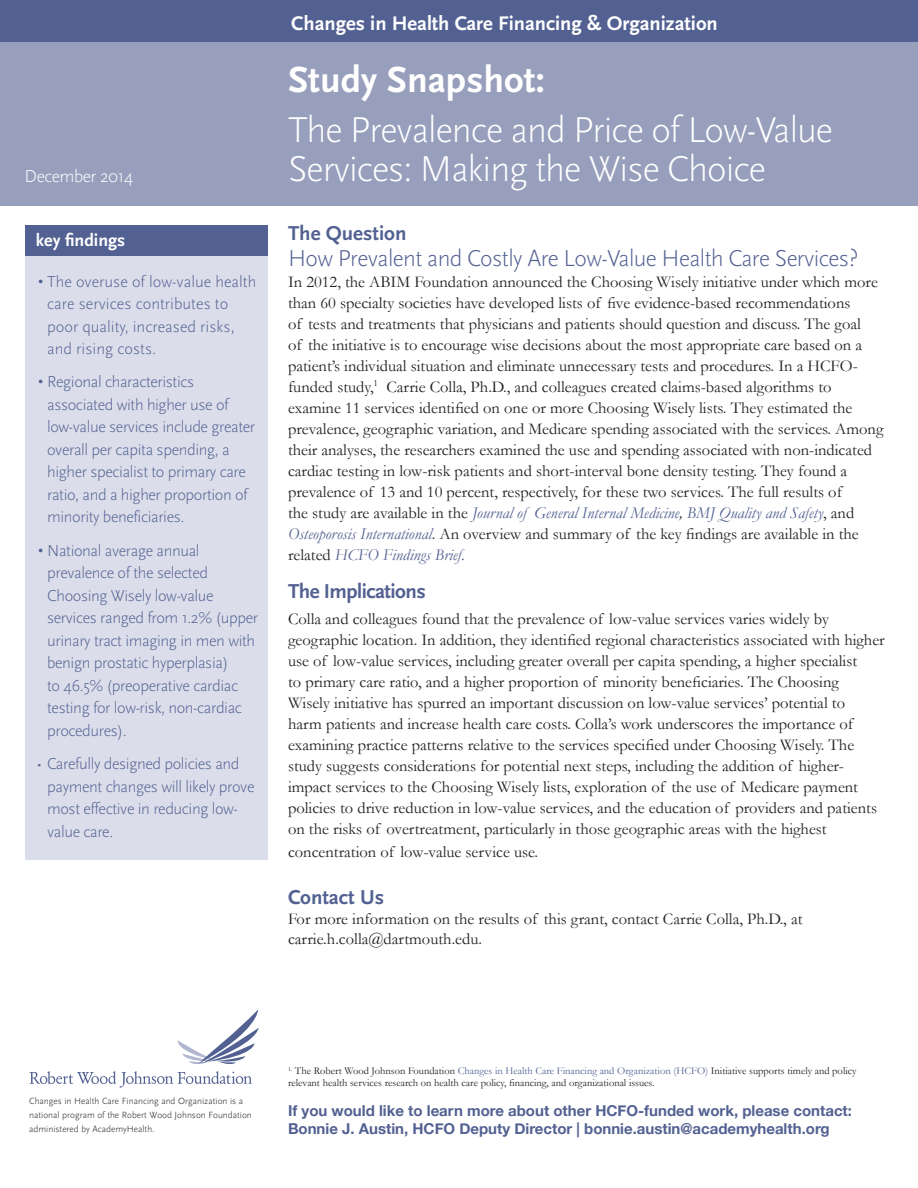
<style>
.page{position:relative;width:918px;height:1188px;background:#fff}
.page>*{position:absolute;margin:0;border:0;box-sizing:border-box;transform-origin:0 0}
.Paragraph_Style1{font:700 37.95px "Scala Sans";color:#fff}
.Paragraph_Style1-2{font:300 37.5px/39px "Scala Sans";letter-spacing:-.025em;color:#fff}
.Paragraph_Style1-3{font:300 24px "Scala Sans";letter-spacing:-.025em;color:#536192}
.Paragraph_Style1-4{font:700 21px "Scala Sans";color:#536192}
.Paragraph_Style1-5{font:700 21px "Scala Sans";letter-spacing:-.025em;color:#536192}
.Paragraph_Style2{font:700 20.55px "Scala Sans";color:#fff}
.Paragraph_Style1-6{font:300 18px "Scala Sans";letter-spacing:-.025em;color:#fff}
.t1{font:700 18px "Scala Sans";color:#fff}
.Paragraph_Style1-7{font:16.5px/21px "Garamond";color:#231f20}
.box_style{font:300 16.5px/22.5px "Scala Sans";letter-spacing:-.025em;color:#536192}
.box_style-2{font:300 16.5px/22.5px "Scala Sans";color:#536192}
.Paragraph_Style1-8{font:700 15px/18px "Helvetica Neue";color:#536192}
.Paragraph_Style1-9{font:10.5px/12px "Garamond";color:#231f20}
.program_descriptor{font:300 9.3px/13.6px "Scala Sans";color:#231f20}
.s1{font-size:24px}
.s2{font-style:italic;color:#536192}
.s3{font-style:italic}
.s4{color:#536192}
</style>
<div class="page">
<div style="left:0;top:41px;width:918px;height:164px;background:#979fbc"></div>
<svg style="left:30px;top:1010px;width:229px;height:78px"></svg>
<div style="left:0;top:0;width:918px;height:41px;background:#536192"></div>
<div style="left:25px;top:225px;width:243px;height:635px;background:#dbdeea"></div>
<div style="left:25px;top:226px;width:243px;height:30px;background:#536192"></div>
<p class="Paragraph_Style1-6" style="left:25px;top:166px;width:110px">December 2014</p>
<p class="t1" style="left:36px;top:231px;width:91px">key findings</p>
<p class="box_style-2" style="left:47px;top:270px;width:211px;text-indent:-10px"><span class="s1">•</span> The overuse of low-value health care services contributes to poor quality, increased risks, and rising costs.</p>
<p class="box_style" style="left:47px;top:371px;width:210px;text-indent:-10px"><span class="s1">•</span> Regional characteristics associated with higher use of low-value services include greater overall per capita spending, a higher specialist to primary care ratio, and a higher proportion of minority beneficiaries.</p>
<p class="box_style" style="left:47px;top:539px;width:213px;text-indent:-10px"><span class="s1">•</span> National average annual prevalence of the selected<br>Choosing Wisely low-value services ranged from 1.2% (upper urinary tract imaging in men with benign prostatic hyperplasia)<br>to 46.5% (preoperative cardiac testing for low-risk, non-cardiac procedures).</p>
<p class="box_style" style="left:47px;top:753px;width:209px;text-indent:-10px">• Carefully designed policies and payment changes will likely prove most effective in reducing low&shy;value care.</p>
<p class="Paragraph_Style2" style="left:291px;top:12px;width:428px">Changes in Health Care Financing &amp; Organization</p>
<p class="Paragraph_Style1" style="left:288px;top:59px;width:259px">Study Snapshot:</p>
<p class="Paragraph_Style1-2" style="left:288px;top:111px;width:547px">The Prevalence and Price of Low-Value<br>Services: Making the Wise Choice</p>
<p class="Paragraph_Style1-4" style="left:288px;top:222px;width:120px">The Question</p>
<p class="Paragraph_Style1-3" style="left:288px;top:245px;width:572px">How Prevalent and Costly Are Low-Value Health Care Services?</p>
<p class="Paragraph_Style1-7" style="left:288px;top:271px;width:597px">In 2012, the ABIM Foundation announced the Choosing Wisely initiative under which more than 60 specialty societies have developed lists of five evidence-based recommendations<br>of tests and treatments that physicians and patients should question and discuss. The goal<br>of the initiative is to encourage wise decisions about the most appropriate care based on a patient’s individual situation and eliminate unnecessary tests and procedures. In a HCFO&shy;funded study,<sup>1</sup> Carrie Colla, Ph.D., and colleagues created claims-based algorithms to examine 11 services identified on one or more Choosing Wisely lists. They estimated the prevalence, geographic variation, and Medicare spending associated with the services. Among their analyses, the researchers examined the use and spending associated with non-indicated cardiac testing in low-risk patients and short-interval bone density testing. They found a prevalence of 13 and 10 percent, respectively, for these two services. The full results of<br>the study are available in the <span class="s2">Journal of General Internal Medicine</span><span class="s3">,</span> <span class="s2">BMJ Quality and Safety</span>, and <span class="s2">Osteoporosis International</span>. An overview and summary of the key findings are available in the related <span class="s2">HCFO Findings Brief.</span></p>
<p class="Paragraph_Style1-5" style="left:288px;top:580px;width:139px">The Implications</p>
<p class="Paragraph_Style1-7" style="left:288px;top:608px;width:598px">Colla and colleagues found that the prevalence of low-value services varies widely by geographic location. In addition, they identified regional characteristics associated with higher use of low-value services, including greater overall per capita spending, a higher specialist<br>to primary care ratio, and a higher proportion of minority beneficiaries. The Choosing Wisely initiative has spurred an important discussion on low-value services’ potential to<br>harm patients and increase health care costs. Colla’s work underscores the importance of examining practice patterns relative to the services specified under Choosing Wisely. The study suggests considerations for potential next steps, including the addition of higher&shy;impact services to the Choosing Wisely lists, exploration of the use of Medicare payment policies to drive reduction in low-value services, and the education of providers and patients on the risks of overtreatment, particularly in those geographic areas with the highest</p>
<p class="Paragraph_Style1-7" style="left:288px;top:841px;width:252px">concentration of low-value service use.</p>
<p class="Paragraph_Style1-4" style="left:288px;top:886px;width:98px">Contact Us</p>
<p class="Paragraph_Style1-7" style="left:288px;top:909px;width:516px;line-height:19.8px">For more information on the results of this grant, contact Carrie Colla, Ph.D., at carrie.h.colla@dartmouth.edu.</p>
<p class="program_descriptor" style="left:29px;top:1095px;width:224px">Changes in Health Care Financing and Organization is a national program of the Robert Wood Johnson Foundation administered by AcademyHealth.</p>
<p class="Paragraph_Style1-9" style="left:288px;top:1065px;width:570px"><sup>1.</sup> The Robert Wood Johnson Foundation <span class="s4">Changes in Health Care Financing and Organization (HCFO)</span> Initiative supports timely and policy relevant health services research on health care policy, financing, and organizational issues.</p>
<p class="Paragraph_Style1-8" style="left:288px;top:1102px;width:566px">If you would like to learn more about other HCFO-funded work, please contact:<br>Bonnie J. Austin, HCFO Deputy Director | bonnie.austin@academyhealth.org</p>
</div>
